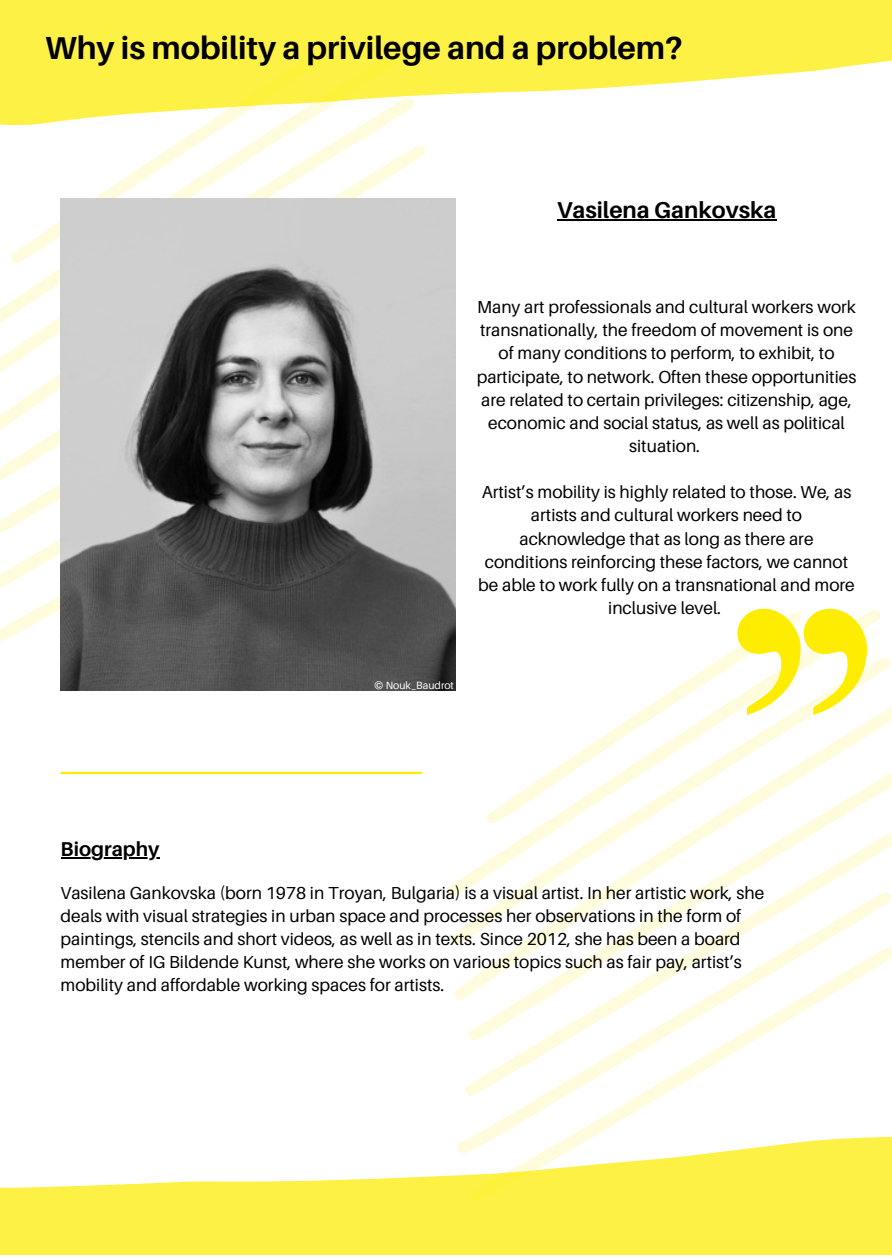
<style>
.page{position:relative;width:892px;height:1258px;background:#fff}
.page>*{position:absolute;margin:0;border:0;box-sizing:border-box;transform-origin:0 0}
.t1{font:700 32.1px "Aileron";color:#000}
.t2{font:700 23.1px "Aileron";color:#000}
.t3{font:700 20.1px "Aileron";color:#000}
.t4{font:17.4px/23.1px "Aileron";color:#000;text-align:center}
.t5{font:10.5px "Aileron";color:#fff}
</style>
<div class="page">
<svg style="left:324px;top:126px;width:80px;height:73px"></svg>
<svg style="left:0;top:263px;width:61px;height:68px"></svg>
<svg style="left:0;top:331px;width:61px;height:56px"></svg>
<svg style="left:0;top:387px;width:61px;height:254px"></svg>
<svg style="left:11px;top:126px;width:313px;height:137px"></svg>
<svg style="left:0;top:0;width:891px;height:126px;fill:#fef146"></svg>
<svg style="left:445px;top:609px;width:435px;height:288px"></svg>
<svg style="left:468px;top:768px;width:423px;height:132px"></svg>
<svg style="left:456px;top:891px;width:434px;height:205px"></svg>
<svg style="left:471px;top:947px;width:420px;height:188px"></svg>
<svg style="left:486px;top:612px;width:314px;height:211px"></svg>
<svg style="left:0;top:1135px;width:891px;height:120px;fill:#fef146"></svg>
<hr style="left:61px;top:772px;width:361px;height:2px;background:#feed00">
<svg style="left:737px;top:609px;width:129px;height:106px"></svg>
<hr style="left:556px;top:220px;width:220px;height:1px;background:#000">
<hr style="left:61px;top:857px;width:98px;height:2px;background:#000">
<img style="left:61px;top:199px;width:395px;height:491px">
<h1 class="t1" style="left:45px;top:28px;width:639px">Why is mobility a privilege and a problem?</h1>
<h2 class="t2" style="left:556px;top:196px;width:221px">Vasilena Gankovska</h2>
<p class="t4" style="left:476px;top:295px;width:381px">Many art professionals and cultural workers work transnationally, the freedom of movement is one of many conditions to perform, to exhibit, to participate, to network. Often these opportunities are related to certain privileges: citizenship, age, economic and social status, as well as political situation.</p>
<p class="t4" style="left:478px;top:480px;width:378px">Artist’s mobility is highly related to those. We, as artists and cultural workers need to acknowledge that as long as there are conditions reinforcing these factors, we cannot be able to work fully on a transnational and more inclusive level.</p>
<p class="t5" style="left:374px;top:678px;width:81px">© Nouk_Baudrot</p>
<p class="t3" style="left:61px;top:836px;width:100px">Biography</p>
<p class="t4" style="left:61px;top:880px;width:705px;text-align:left">Vasilena Gankovska (born 1978 in Troyan, Bulgaria) is a visual artist. In her artistic work, she deals with visual strategies in urban space and processes her observations in the form of paintings, stencils and short videos, as well as in texts. Since 2012, she has been a board member of IG Bildende Kunst, where she works on various topics such as fair pay, artist’s mobility and affordable working spaces for artists.</p>
</div>
